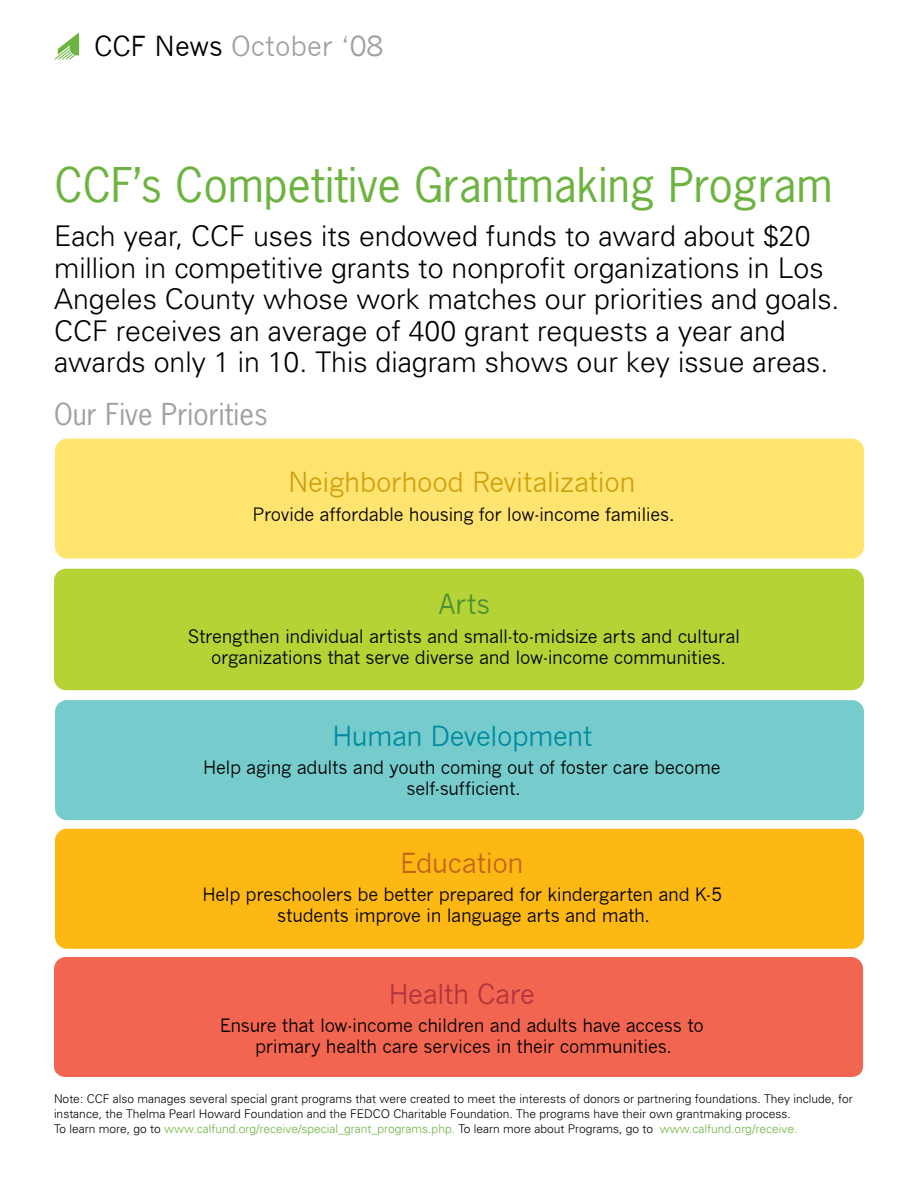
<style>
.page{position:relative;width:918px;height:1188px;background:#fff}
.page>*{position:absolute;margin:0;border:0;box-sizing:border-box;transform-origin:0 0}
.t1{font:45px "News Gothic Std";letter-spacing:.005em;color:#6db33f}
.t2{font:300 28.5px/31.5px "Univers";color:#000}
.t3{font:28.5px "News Gothic Std";letter-spacing:.005em;color:#9fa1a4}
.t4{font:27px "News Gothic";letter-spacing:-.02em;color:#d1a10d}
.t5{font:27px "News Gothic";color:#9fa1a4}
.t6{font:27px "News Gothic";letter-spacing:-.02em;color:#008aa1}
.t7{font:27px "News Gothic";letter-spacing:-.025em;color:#b2333d}
.t8{font:27px "News Gothic";letter-spacing:-.025em;color:#c06616}
.t9{font:27px "News Gothic";color:#4d8f36}
.t10{font:18px/21px "News Gothic";letter-spacing:-.02em;color:#000;text-align:center}
.t11{font:300 12px/15px "Univers";color:#000}
.s1{color:#000}
.s2{color:#6db33f}
</style>
<div class="page">
<div style="left:55px;top:439px;width:809px;height:120px;background:#ffe570;border-radius:12px"></div>
<div style="left:54px;top:569px;width:810px;height:121px;background:#b5d334;border-radius:12px"></div>
<div style="left:55px;top:829px;width:809px;height:120px;background:#fdb813;border-radius:12px"></div>
<div style="left:55px;top:700px;width:809px;height:120px;background:#76cccd;border-radius:12px"></div>
<div style="left:54px;top:957px;width:809px;height:120px;background:#f26651"></div>
<svg style="left:54px;top:32px;width:25px;height:27px"></svg>
<h3 class="t5" style="left:94px;top:30px;width:291px"><span class="s1">CCF News</span> October ‘08</h3>
<h1 class="t1" style="left:55px;top:156px;width:779px">CCF’s Competitive Grantmaking Program</h1>
<p class="t2" style="left:54px;top:221px;width:787px">Each year, CCF uses its endowed funds to award about $20 million in competitive grants to nonprofit organizations in Los Angeles County whose work matches our priorities and goals.<br>CCF receives an average of 400 grant requests a year and awards only 1 in 10. This diagram shows our key issue areas.</p>
<h2 class="t3" style="left:54px;top:395px;width:215px">Our Five Priorities</h2>
<h3 class="t4" style="left:288px;top:467px;width:349px">Neighborhood Revitalization</h3>
<p class="t10" style="left:252px;top:504px;width:424px">Provide affordable housing for low-income families.</p>
<h3 class="t9" style="left:439px;top:589px;width:53px">Arts</h3>
<p class="t10" style="left:188px;top:626px;width:554px">Strengthen individual artists and small-to-midsize arts and cultural organizations that serve diverse and low-income communities.</p>
<h3 class="t6" style="left:333px;top:720px;width:262px">Human Development</h3>
<p class="t10" style="left:203px;top:757px;width:519px">Help aging adults and youth coming out of foster care become self-sufficient.</p>
<h3 class="t8" style="left:400px;top:847px;width:125px">Education</h3>
<p class="t10" style="left:202px;top:884px;width:521px">Help preschoolers be better prepared for kindergarten and K-5 students improve in language arts and math.</p>
<h3 class="t7" style="left:389px;top:979px;width:147px">Health Care</h3>
<p class="t10" style="left:220px;top:1015px;width:486px">Ensure that low-income children and adults have access to primary health care services in their communities.</p>
<p class="t11" style="left:54px;top:1091px;width:800px">Note: CCF also manages several special grant programs that were created to meet the interests of donors or partnering foundations. They include, for instance, the Thelma Pearl Howard Foundation and the FEDCO Charitable Foundation. The programs have their own grantmaking process.<br>To learn more, go to <span class="s2">www.calfund.org/receive/special_grant_programs.php.</span> To learn more about Programs, go to <span class="s2">www.calfund.org/receive.</span></p>
</div>
